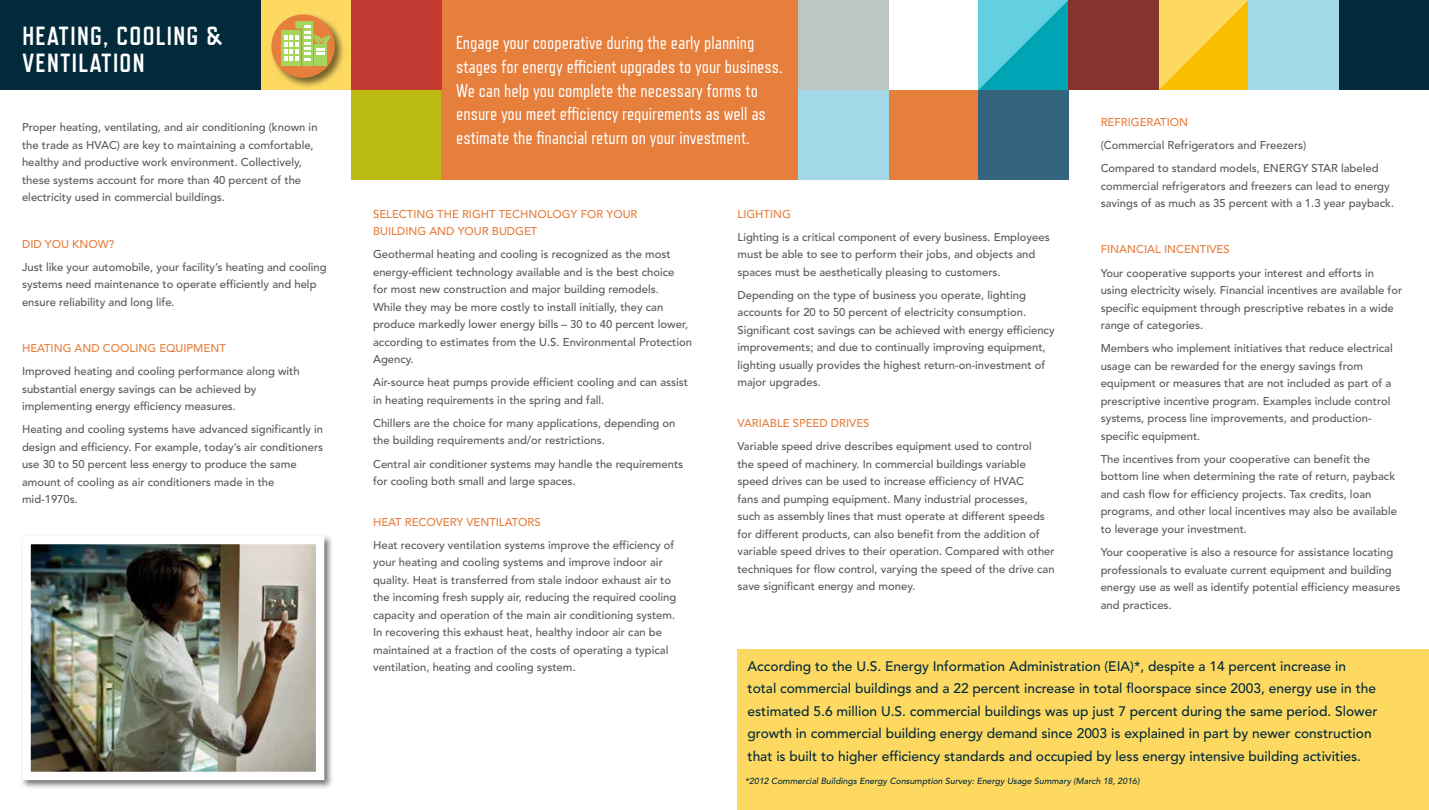
<style>
.page{position:relative;width:1429px;height:810px;background:#fff}
.page>*{position:absolute;margin:0;border:0;box-sizing:border-box;transform-origin:0 0}
.t1{font:700 26.25px/27.5px "Refrigerator Deluxe";letter-spacing:.05em;color:#fff}
.t2{font:18.75px/23.8px "Refrigerator Deluxe";color:#fff}
.t3{font:500 13.75px/22.5px "Avenir";color:#022a3a}
.t4{font:500 11.25px/17.5px "Avenir";color:#58595b}
.t5{font:500 11.25px/17.5px "Avenir";color:#e67e3c}
.t6{font:500 8.75px "Avenir";color:#022a3a}
</style>
<div class="page">
<div style="left:0;top:0;width:336px;height:90px;background:#022a3a"></div>
<div style="left:262px;top:0;width:90px;height:90px;background:#fed962"></div>
<div style="left:352px;top:90px;width:90px;height:90px;background:#bbbb14"></div>
<div style="left:442px;top:0;width:357px;height:180px;background:#e67e3c"></div>
<div style="left:1338px;top:0;width:91px;height:90px;background:#022a3a"></div>
<div style="left:889px;top:90px;width:90px;height:90px;background:#e67e3c"></div>
<div style="left:799px;top:0;width:90px;height:90px;background:#bec6c3"></div>
<svg style="left:978px;top:0;width:90px;height:90px;background:#32baca"></svg>
<svg style="left:1158px;top:0;width:90px;height:90px;background:#f8c831"></svg>
<div style="left:1248px;top:0;width:90px;height:90px;background:#a4dae7"></div>
<div style="left:352px;top:0;width:90px;height:90px;background:#c33a32"></div>
<div style="left:1068px;top:0;width:90px;height:90px;background:#85332d"></div>
<div style="left:269px;top:12px;width:76px;height:76px;background:#000;opacity:.55"></div>
<div style="left:271px;top:14px;width:64px;height:64px;background:#e67e3c;border-radius:50%"></div>
<div style="left:282px;top:30px;width:19px;height:36px;background:#a4d55d"></div>
<svg style="left:284px;top:21px;width:47px;height:45px"></svg>
<div style="left:799px;top:90px;width:90px;height:90px;background:#a4dae7"></div>
<div style="left:978px;top:90px;width:90px;height:90px;background:#35647e"></div>
<div style="left:20px;top:534px;width:314px;height:256px;background:#000;opacity:.55"></div>
<img style="left:31px;top:545px;width:284px;height:226px">
<div style="left:22px;top:536px;width:302px;height:244px;border:8px solid #fff"></div>
<div style="left:737px;top:650px;width:692px;height:160px;background:#fed962"></div>
<h1 class="t1" style="left:22px;top:22px;width:201px">HEATING, COOLING &amp;<br>VENTILATION</h1>
<p class="t4" style="left:22px;top:119px;width:297px">Proper heating, ventilating, and air conditioning (known in the trade as HVAC) are key to maintaining a comfortable, healthy and productive work environment. Collectively, these systems account for more than 40 percent of the electricity used in commercial buildings.</p>
<p class="t5" style="left:22px;top:235px;width:94px">DID YOU KNOW?</p>
<p class="t4" style="left:22px;top:258px;width:306px">Just like your automobile, your facility’s heating and cooling systems need maintenance to operate efficiently and help ensure reliability and long life.</p>
<p class="t5" style="left:22px;top:340px;width:205px">HEATING AND COOLING EQUIPMENT</p>
<p class="t4" style="left:22px;top:363px;width:279px">Improved heating and cooling performance along with substantial energy savings can be achieved by implementing energy efficiency measures.</p>
<p class="t4" style="left:22px;top:421px;width:303px">Heating and cooling systems have advanced significantly in design and efficiency. For example, today’s air conditioners use 30 to 50 percent less energy to produce the same amount of cooling as air conditioners made in the mid-1970s.</p>
<p class="t2" style="left:456px;top:31px;width:328px">Engage your cooperative during the early planning stages for energy efficient upgrades to your business.<br>We can help you complete the necessary forms to ensure you meet efficiency requirements as well as estimate the financial return on your investment.</p>
<p class="t5" style="left:1101px;top:114px;width:89px">REFRIGERATION</p>
<p class="t4" style="left:1101px;top:134px;width:279px;line-height:23.1px">(Commercial Refrigerators and Freezers)<br>Compared to standard models, ENERGY STAR labeled</p>
<p class="t4" style="left:1101px;top:177px;width:295px">commercial refrigerators and freezers can lead to energy savings of as much as 35 percent with a 1.3 year payback.</p>
<p class="t5" style="left:1101px;top:241px;width:130px">FINANCIAL INCENTIVES</p>
<p class="t4" style="left:1101px;top:264px;width:303px">Your cooperative supports your interest and efforts in using electricity wisely. Financial incentives are available for specific equipment through prescriptive rebates in a wide range of categories.</p>
<p class="t4" style="left:1101px;top:340px;width:294px">Members who implement initiatives that reduce electrical usage can be rewarded for the energy savings from equipment or measures that are not included as part of a prescriptive incentive program. Examples include control systems, process line improvements, and production&shy;specific equipment.</p>
<p class="t4" style="left:1101px;top:451px;width:298px">The incentives from your cooperative can benefit the bottom line when determining the rate of return, payback and cash flow for efficiency projects. Tax credits, loan programs, and other local incentives may also be available to leverage your investment.</p>
<p class="t4" style="left:1101px;top:544px;width:301px">Your cooperative is also a resource for assistance locating professionals to evaluate current equipment and building energy use as well as identify potential efficiency measures and practices.</p>
<p class="t5" style="left:373px;top:205px;width:266px">SELECTING THE RIGHT TECHNOLOGY FOR YOUR<br>BUILDING AND YOUR BUDGET</p>
<p class="t4" style="left:373px;top:246px;width:320px">Geothermal heating and cooling is recognized as the most energy-efficient technology available and is the best choice<br>for most new construction and major building remodels.<br>While they may be more costly to install initially, they can produce markedly lower energy bills – 30 to 40 percent lower, according to estimates from the U.S. Environmental Protection Agency.</p>
<p class="t4" style="left:373px;top:374px;width:316px">Air-source heat pumps provide efficient cooling and can assist in heating requirements in the spring and fall.</p>
<p class="t4" style="left:373px;top:415px;width:304px">Chillers are the choice for many applications, depending on the building requirements and/or restrictions.</p>
<p class="t4" style="left:373px;top:455px;width:312px">Central air conditioner systems may handle the requirements for cooling both small and large spaces.</p>
<p class="t5" style="left:373px;top:513px;width:169px">HEAT RECOVERY VENTILATORS</p>
<p class="t4" style="left:373px;top:536px;width:305px">Heat recovery ventilation systems improve the efficiency of your heating and cooling systems and improve indoor air quality. Heat is transferred from stale indoor exhaust air to the incoming fresh supply air, reducing the required cooling capacity and operation of the main air conditioning system.<br>In recovering this exhaust heat, healthy indoor air can be maintained at a fraction of the costs of operating a typical ventilation, heating and cooling system.</p>
<p class="t5" style="left:737px;top:205px;width:55px">LIGHTING</p>
<p class="t4" style="left:737px;top:228px;width:314px">Lighting is a critical component of every business. Employees must be able to see to perform their jobs, and objects and spaces must be aesthetically pleasing to customers.</p>
<p class="t4" style="left:737px;top:287px;width:319px">Depending on the type of business you operate, lighting accounts for 20 to 50 percent of electricity consumption.<br>Significant cost savings can be achieved with energy efficiency improvements; and due to continually improving equipment, lighting usually provides the highest return-on-investment of major upgrades.</p>
<p class="t5" style="left:737px;top:415px;width:134px">VARIABLE SPEED DRIVES</p>
<p class="t4" style="left:737px;top:438px;width:319px">Variable speed drive describes equipment used to control<br>the speed of machinery. In commercial buildings variable speed drives can be used to increase efficiency of HVAC<br>fans and pumping equipment. Many industrial processes,<br>such as assembly lines that must operate at different speeds for different products, can also benefit from the addition of variable speed drives to their operation. Compared with other techniques for flow control, varying the speed of the drive can save significant energy and money.</p>
<p class="t3" style="left:747px;top:655px;width:631px">According to the U.S. Energy Information Administration (EIA)*, despite a 14 percent increase in total commercial buildings and a 22 percent increase in total floorspace since 2003, energy use in the estimated 5.6 million U.S. commercial buildings was up just 7 percent during the same period. Slower growth in commercial building energy demand since 2003 is explained in part by newer construction that is built to higher efficiency standards and occupied by less energy intensive building activities.</p>
<p class="t6" style="left:745px;top:776px;width:397px">*2012 Commercial Buildings Energy Consumption Survey: Energy Usage Summary (March 18, 2016)</p>
</div>
